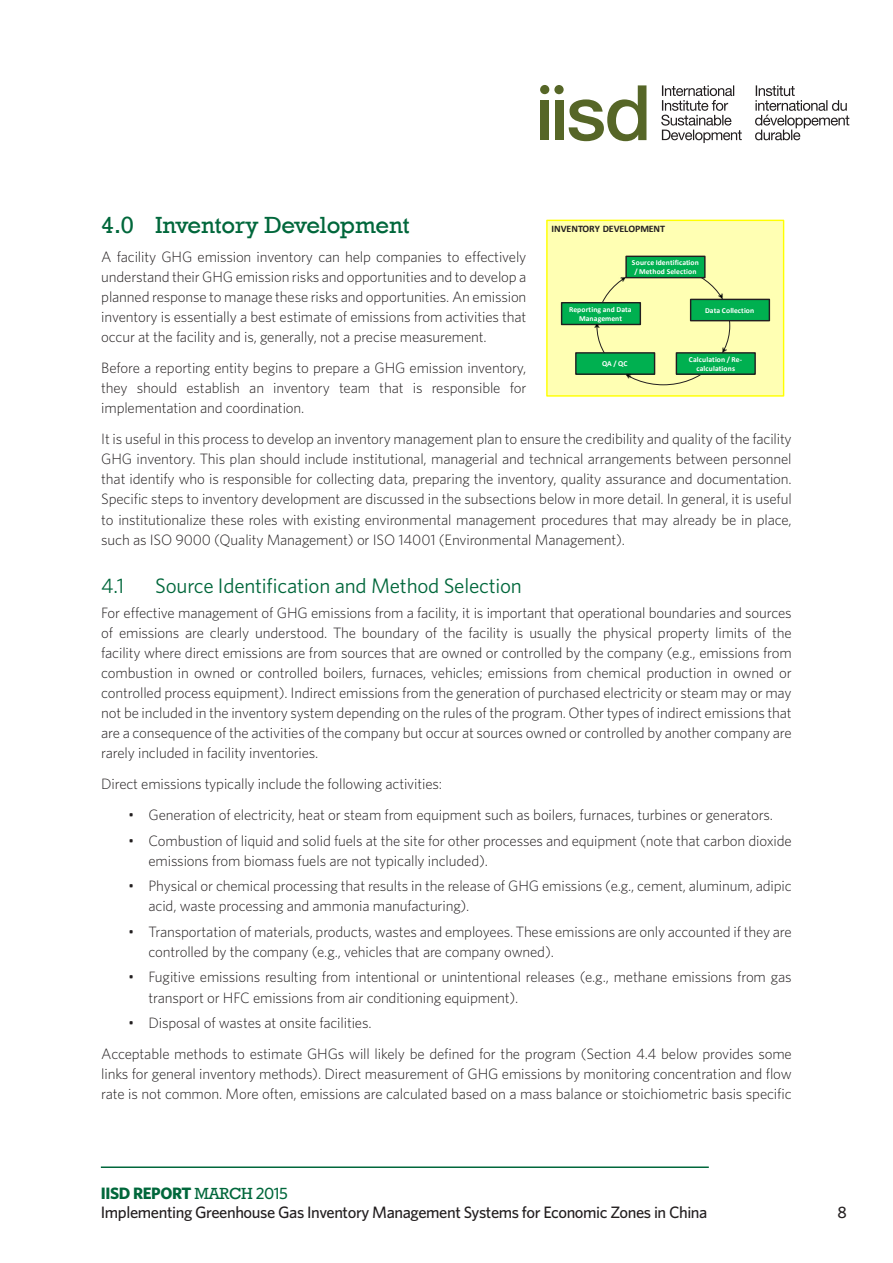
<style>
.page{position:relative;width:893px;height:1263px;background:#fff}
.page>*{position:absolute;margin:0;border:0;box-sizing:border-box;transform-origin:0 0}
.Subhead1{font:24px "Rockwell";letter-spacing:-.01em;color:#00673b}
.Subhead2{font:21px "Whitney";letter-spacing:-.01em;color:#00673b}
.t1{font:500 16.5px/19.5px "Whitney";letter-spacing:-.025em;color:#231f20}
.Body_copy{font:300 15px/20.1px "Whitney";letter-spacing:-.01em;color:#231f20;text-align:justify}
.t2{font:700 9.9px "Calibri";letter-spacing:-.01em;color:#231f20}
.t3{font:700 7.65px/9px "Calibri";letter-spacing:.005em;color:#fff;text-align:center}
.s1{font-weight:700;color:#00673b}
.s2{font-family:"Rockwell";font-weight:400;color:#00673b}
.s3{color:#00673b}
</style>
<div class="page">
<div style="left:540px;top:101px;width:9px;height:39px;background:#566627"></div>
<div style="left:555px;top:101px;width:8px;height:39px;background:#566627"></div>
<svg style="left:569px;top:85px;width:77px;height:56px"></svg>
<div style="left:540px;top:85px;width:9px;height:9px;background:#566627;border-radius:50%"></div>
<div style="left:554px;top:85px;width:10px;height:9px;background:#566627;border-radius:50%"></div>
<svg style="left:661px;top:85px;width:188px;height:58px"></svg>
<hr style="left:101px;top:1166px;width:608px;height:2px;background:#00673b">
<div style="left:547px;top:220px;width:237px;height:176px;background:#ffffb3"></div>
<div style="left:546px;top:220px;width:238px;height:177px;border:1px solid #ff0"></div>
<div style="left:576px;top:353px;width:79px;height:21px;background:#00b050"></div>
<div style="left:575px;top:352px;width:80px;height:23px;border:1px solid #231f20"></div>
<div style="left:691px;top:299px;width:78px;height:22px;background:#00b050"></div>
<div style="left:690px;top:299px;width:80px;height:22px;border:1px solid #231f20"></div>
<div style="left:676px;top:353px;width:79px;height:21px;background:#00b050"></div>
<div style="left:676px;top:352px;width:80px;height:23px;border:1px solid #231f20"></div>
<div style="left:626px;top:256px;width:79px;height:22px;background:#00b050"></div>
<div style="left:625px;top:256px;width:81px;height:22px;border:1px solid #231f20"></div>
<div style="left:562px;top:303px;width:78px;height:21px;background:#00b050"></div>
<div style="left:561px;top:302px;width:80px;height:23px;border:1px solid #231f20"></div>
<img style="left:715px;top:292px;width:14px;height:9px">
<svg style="left:619px;top:373px;width:13px;height:6px"></svg>
<img style="left:715px;top:345px;width:14px;height:9px">
<img style="left:619px;top:270px;width:13px;height:13px">
<svg style="left:591px;top:323px;width:11px;height:6px"></svg>
<p class="Subhead1" style="left:101px;top:211px;width:310px">4.0 Inventory Development</p>
<p class="Body_copy" style="left:101px;top:246px;width:427px">A facility GHG emission inventory can help companies to effectively understand their GHG emission risks and opportunities and to develop a planned response to manage these risks and opportunities. An emission inventory is essentially a best estimate of emissions from activities that occur at the facility and is, generally, not a precise measurement.</p>
<p class="Body_copy" style="left:101px;top:357px;width:427px">Before a reporting entity begins to prepare a GHG emission inventory, they should establish an inventory team that is responsible for implementation and coordination.</p>
<p class="Body_copy" style="left:101px;top:428px;width:692px">It is useful in this process to develop an inventory management plan to ensure the credibility and quality of the facility GHG inventory. This plan should include institutional, managerial and technical arrangements between personnel that identify who is responsible for collecting data, preparing the inventory, quality assurance and documentation.<br>Specific steps to inventory development are discussed in the subsections below in more detail. In general, it is useful to institutionalize these roles with existing environmental management procedures that may already be in place, such as ISO 9000 (Quality Management) or ISO 14001 (Environmental Management).</p>
<p class="Subhead2" style="left:101px;top:572px;width:25px">4.1</p>
<p class="Subhead2" style="left:155px;top:572px;width:368px">Source Identification and Method Selection</p>
<p class="Body_copy" style="left:101px;top:602px;width:692px">For effective management of GHG emissions from a facility, it is important that operational boundaries and sources of emissions are clearly understood. The boundary of the facility is usually the physical property limits of the facility where direct emissions are from sources that are owned or controlled by the company (e.g., emissions from combustion in owned or controlled boilers, furnaces, vehicles; emissions from chemical production in owned or controlled process equipment). Indirect emissions from the generation of purchased electricity or steam may or may not be included in the inventory system depending on the rules of the program. Other types of indirect emissions that are a consequence of the activities of the company but occur at sources owned or controlled by another company are rarely included in facility inventories.</p>
<p class="Body_copy" style="left:101px;top:773px;width:342px">Direct emissions typically include the following activities:</p>
<p class="Body_copy" style="left:128px;top:804px;width:646px">• Generation of electricity, heat or steam from equipment such as boilers, furnaces, turbines or generators.</p>
<p class="Body_copy" style="left:148px;top:830px;width:645px;text-indent:-20px">• Combustion of liquid and solid fuels at the site for other processes and equipment (note that carbon dioxide emissions from biomass fuels are not typically included).</p>
<p class="Body_copy" style="left:148px;top:875px;width:645px;text-indent:-20px">• Physical or chemical processing that results in the release of GHG emissions (e.g., cement, aluminum, adipic acid, waste processing and ammonia manufacturing).</p>
<p class="Body_copy" style="left:148px;top:921px;width:645px;text-indent:-20px">• Transportation of materials, products, wastes and employees. These emissions are only accounted if they are controlled by the company (e.g., vehicles that are company owned).</p>
<p class="Body_copy" style="left:148px;top:967px;width:645px;text-indent:-20px">• Fugitive emissions resulting from intentional or unintentional releases (e.g., methane emissions from gas transport or HFC emissions from air conditioning equipment).</p>
<p class="Body_copy" style="left:128px;top:1012px;width:245px">• Disposal of wastes at onsite facilities.</p>
<p class="Body_copy" style="left:101px;top:1043px;width:692px">Acceptable methods to estimate GHGs will likely be defined for the program (Section 4.4 below provides some links for general inventory methods). Direct measurement of GHG emissions by monitoring concentration and flow rate is not common. More often, emissions are calculated based on a mass balance or stoichiometric basis specific</p>
<p class="t2" style="left:551px;top:222px;width:115px">INVENTORY DEVELOPMENT</p>
<p class="t3" style="left:632px;top:258px;width:68px">Source Identification / Method Selection</p>
<p class="t3" style="left:569px;top:304px;width:64px">Reporting and Data<br>Management</p>
<p class="t3" style="left:705px;top:305px;width:51px">Data Collection</p>
<p class="t3" style="left:689px;top:355px;width:55px">Calculation / Re&shy;calculations</p>
<p class="t3" style="left:602px;top:359px;width:27px">QA / QC</p>
<p class="t1" style="left:101px;top:1183px;width:608px"><span class="s1">IISD REPORT</span> <span class="s2">MARCH</span> <span class="s3">2015<br></span>Implementing Greenhouse Gas Inventory Management Systems for Economic Zones in China</p>
<p class="t1" style="left:837px;top:1202px;width:11px">8</p>
</div>
